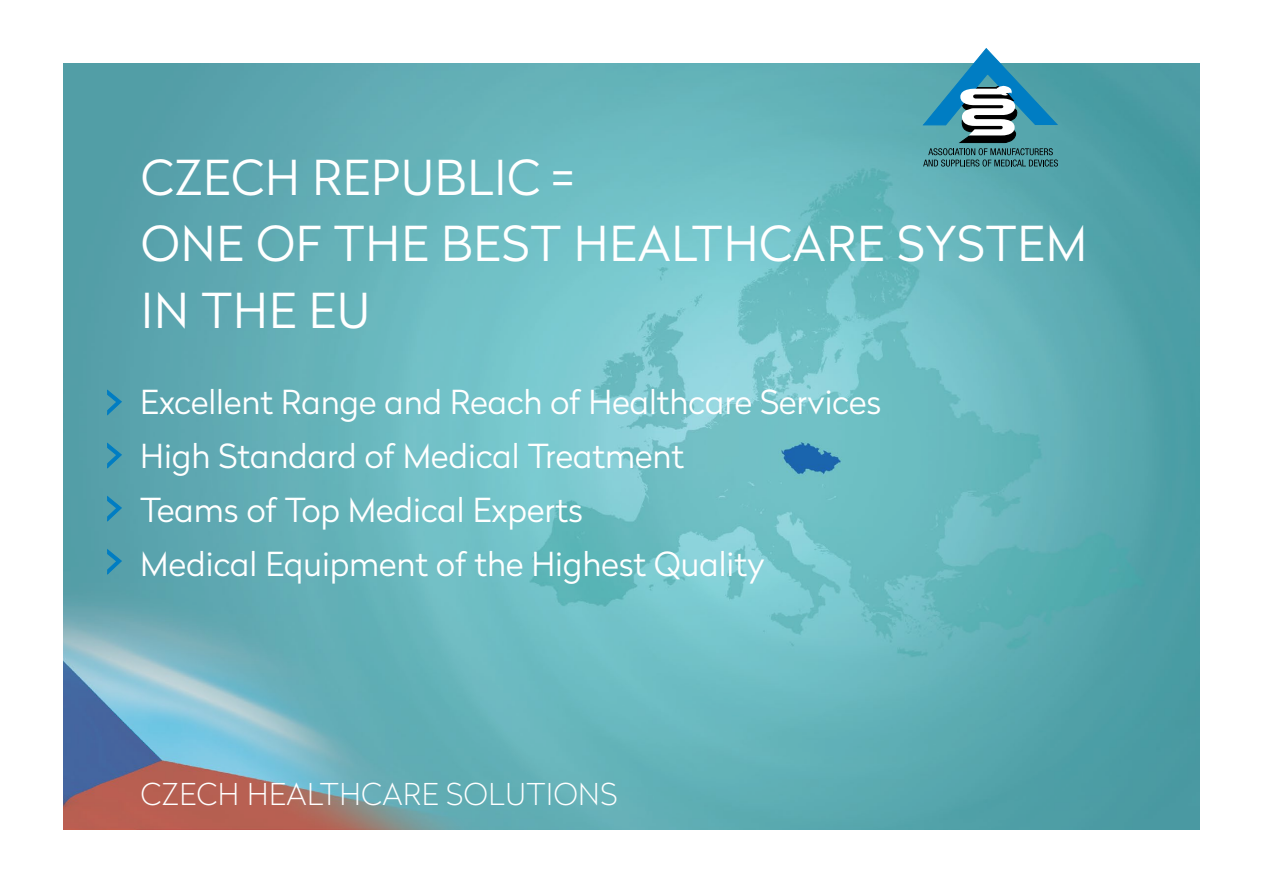
<style>
.page{position:relative;width:1263px;height:893px;background:#fff}
.page>*{position:absolute;margin:0;border:0;box-sizing:border-box;transform-origin:0 0}
.t1{font:300 48px/66.6px "Radikal";letter-spacing:.02em;color:#fff}
.t2{font:300 33px/54px "Radikal";color:#fff}
.t3{font:100 30px "Radikal";letter-spacing:.02em;color:#fff}
</style>
<div class="page">
<img style="left:64px;top:64px;width:1135px;height:765px">
<svg style="left:108px;top:390px;width:13px;height:25px"></svg>
<svg style="left:108px;top:443px;width:13px;height:25px"></svg>
<svg style="left:108px;top:497px;width:13px;height:24px"></svg>
<svg style="left:108px;top:550px;width:13px;height:24px"></svg>
<svg style="left:923px;top:48px;width:135px;height:119px"></svg>
<h1 class="t1" style="left:141px;top:143px;width:947px">CZECH REPUBLIC =<br>ONE OF THE BEST HEALTHCARE SYSTEM<br>IN THE EU</h1>
<p class="t2" style="left:140px;top:374px;width:742px">Excellent Range and Reach of Healthcare Services High Standard of Medical Treatment<br>Teams of Top Medical Experts<br>Medical Equipment of the Highest Quality</p>
<p class="t3" style="left:141px;top:773px;width:478px">CZECH HEALTHCARE SOLUTIONS</p>
</div>
